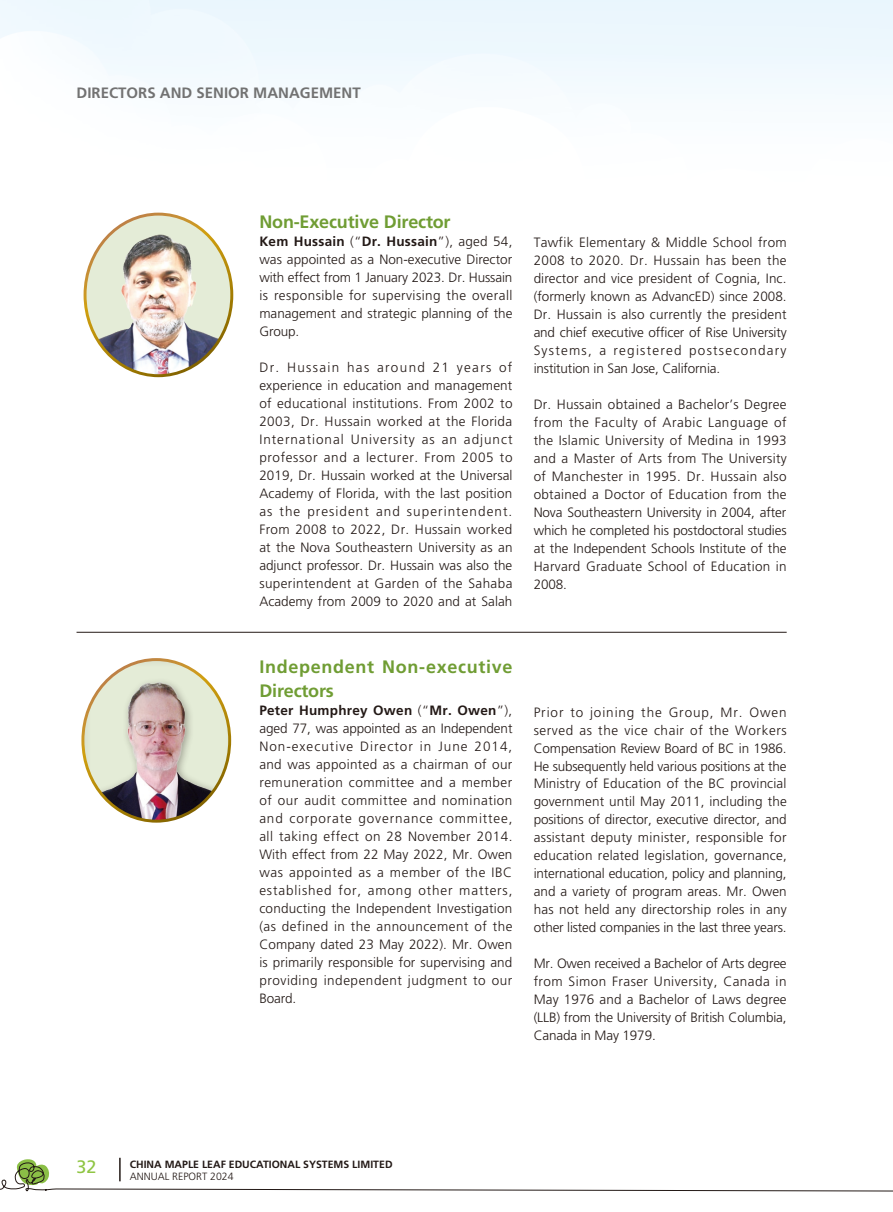
<style>
.page{position:relative;width:893px;height:1212px;background:#fff}
.page>*{position:absolute;margin:0;border:0;box-sizing:border-box;transform-origin:0 0}
.t1{font:700 18px/24px "Frutiger LT Std";letter-spacing:.04em;color:#709d34}
.t2{font:700 18px "Frutiger LT Std";letter-spacing:-.01em;color:#709d34}
.t3{font:18px "Frutiger LT Std";color:#8fc543}
.t4{font:700 15px "Frutiger LT Std";color:#727272}
.t5{font:300 13.5px/18px "Frutiger LT Std";color:#231916;text-align:justify}
.t6{font:700 10.5px "Frutiger LT Std";color:#231916}
.t7{font:300 10.5px "Frutiger LT Std";color:#231916}
.s1{font-weight:700}
</style>
<div class="page">
<img style="left:0;top:0;width:893px;height:823px">
<svg style="left:0;top:1157px;width:893px;height:35px"></svg>
<hr style="left:119px;top:1158px;width:2px;height:23px;background:#231916">
<img style="left:91px;top:214px;width:140px;height:162px">
<div style="left:84px;top:213px;width:149px;height:164px;border:3px solid #fff;border-radius:50%"></div>
<img style="left:83px;top:659px;width:147px;height:162px">
<div style="left:81px;top:658px;width:150px;height:165px;border:3px solid #fff;border-radius:50%"></div>
<hr style="left:77px;top:632px;width:710px;height:1px;background:#231916">
<p class="t4" style="left:77px;top:83px;width:286px">DIRECTORS AND SENIOR MANAGEMENT</p>
<h1 class="t2" style="left:259px;top:211px;width:193px">Non-Executive Director</h1>
<p class="t5" style="left:259px;top:232px;width:255px"><span class="s1">Kem Hussain</span> (“<span class="s1">Dr. Hussain</span>”), aged 54, was appointed as a Non-executive Director with effect from 1 January 2023. Dr. Hussain is responsible for supervising the overall management and strategic planning of the Group.</p>
<p class="t5" style="left:259px;top:358px;width:255px">Dr. Hussain has around 21 years of experience in education and management of educational institutions. From 2002 to 2003, Dr. Hussain worked at the Florida International University as an adjunct professor and a lecturer. From 2005 to 2019, Dr. Hussain worked at the Universal Academy of Florida, with the last position as the president and superintendent.<br>From 2008 to 2022, Dr. Hussain worked at the Nova Southeastern University as an adjunct professor. Dr. Hussain was also the superintendent at Garden of the Sahaba Academy from 2009 to 2020 and at Salah</p>
<h1 class="t1" style="left:259px;top:655px;width:255px">Independent Non-executive<br>Directors</h1>
<p class="t5" style="left:259px;top:701px;width:255px"><span class="s1">Peter Humphrey Owen</span> (“<span class="s1">Mr. Owen</span>”), aged 77, was appointed as an Independent Non-executive Director in June 2014, and was appointed as a chairman of our remuneration committee and a member of our audit committee and nomination and corporate governance committee, all taking effect on 28 November 2014.<br>With effect from 22 May 2022, Mr. Owen was appointed as a member of the IBC established for, among other matters, conducting the Independent Investigation (as defined in the announcement of the Company dated 23 May 2022). Mr. Owen is primarily responsible for supervising and providing independent judgment to our Board.</p>
<p class="t5" style="left:534px;top:234px;width:255px">Tawfik Elementary &amp; Middle School from 2008 to 2020. Dr. Hussain has been the director and vice president of Cognia, Inc. (formerly known as AdvancED) since 2008.<br>Dr. Hussain is also currently the president and chief executive officer of Rise University Systems, a registered postsecondary institution in San Jose, California.</p>
<p class="t5" style="left:534px;top:396px;width:255px">Dr. Hussain obtained a Bachelor’s Degree from the Faculty of Arabic Language of the Islamic University of Medina in 1993 and a Master of Arts from The University of Manchester in 1995. Dr. Hussain also obtained a Doctor of Education from the Nova Southeastern University in 2004, after which he completed his postdoctoral studies at the Independent Schools Institute of the Harvard Graduate School of Education in 2008.</p>
<p class="t5" style="left:534px;top:703px;width:255px">Prior to joining the Group, Mr. Owen served as the vice chair of the Workers Compensation Review Board of BC in 1986.<br>He subsequently held various positions at the Ministry of Education of the BC provincial government until May 2011, including the positions of director, executive director, and assistant deputy minister, responsible for education related legislation, governance, international education, policy and planning, and a variety of program areas. Mr. Owen has not held any directorship roles in any other listed companies in the last three years.</p>
<p class="t5" style="left:534px;top:955px;width:255px">Mr. Owen received a Bachelor of Arts degree from Simon Fraser University, Canada in May 1976 and a Bachelor of Laws degree (LLB) from the University of British Columbia, Canada in May 1979.</p>
<h1 class="t3" style="left:77px;top:1156px;width:22px">32</h1>
<p class="t6" style="left:130px;top:1158px;width:264px">CHINA MAPLE LEAF EDUCATIONAL SYSTEMS LIMITED</p>
<p class="t7" style="left:130px;top:1170px;width:105px">ANNUAL REPORT 2024</p>
</div>
